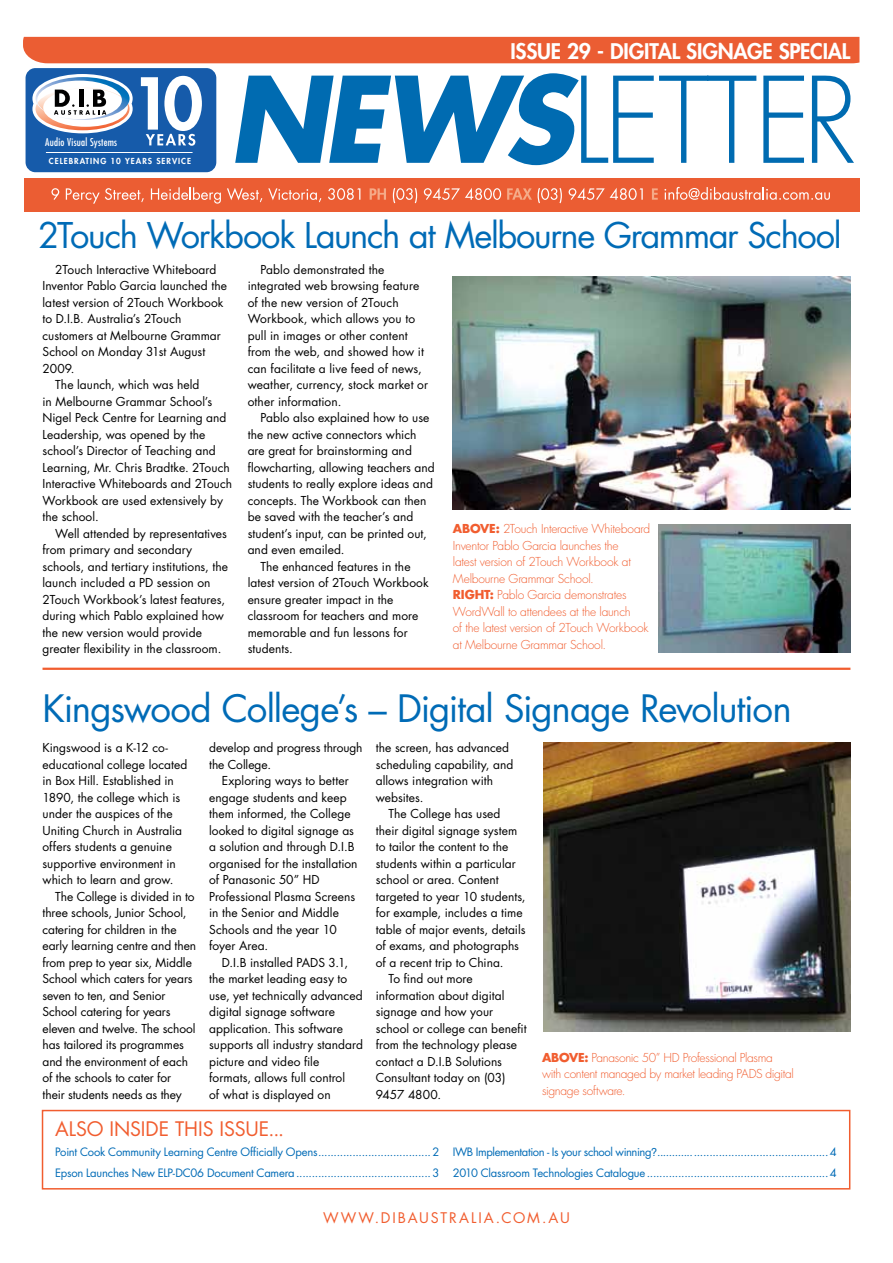
<style>
.page{position:relative;width:893px;height:1263px;background:#fff}
.page>*{position:absolute;margin:0;border:0;box-sizing:border-box;transform-origin:0 0}
.t1{font:36.75px "Futura Std";letter-spacing:-.03em;color:#006bb6}
.t2{font:34.5px "Futura Std";letter-spacing:-.04em;color:#006bb6}
.t3{font:800 21px "Futura Std";letter-spacing:-.005em;color:#fff}
.t4{font:19.5px "Futura Std";letter-spacing:-.005em;color:#f15d2f}
.t5{font:14.25px "Futura Std";letter-spacing:.135em;color:#f15d2f}
.t6{font:12px/16.5px "Futura Std";letter-spacing:.005em;color:#000}
.t7{font:300 12px/16.5px "Futura Std";letter-spacing:-.02em;color:#f15d2f}
.t8{font:11.25px/21px "Futura Std";letter-spacing:-.025em;color:#006bb6}
.t9{font:condensed 10.5px "Futura";letter-spacing:.02em;color:#fff}
.t10{font:800 8.1px "Futura";letter-spacing:.12em;color:#fff}
.s1{font-weight:700}
.s2{font-family:"Helvetica"}
</style>
<div class="page">
<hr style="left:43px;top:668px;width:807px;height:2px;background:#f15d2f">
<svg style="left:235px;top:73px;width:521px;height:92px"></svg>
<svg style="left:763px;top:76px;width:41px;height:87px"></svg>
<svg style="left:812px;top:76px;width:42px;height:87px"></svg>
<div style="left:24px;top:178px;width:835px;height:33px;background:#eb5d33"></div>
<div style="left:23px;top:37px;width:836px;height:26px;background:#eb5d33"></div>
<svg style="left:51px;top:188px;width:8px;height:12px"></svg>
<svg style="left:66px;top:188px;width:78px;height:16px"></svg>
<svg style="left:151px;top:187px;width:70px;height:17px"></svg>
<svg style="left:227px;top:188px;width:35px;height:14px"></svg>
<svg style="left:268px;top:188px;width:53px;height:14px"></svg>
<svg style="left:328px;top:188px;width:32px;height:12px"></svg>
<svg style="left:370px;top:188px;width:16px;height:12px"></svg>
<svg style="left:393px;top:188px;width:24px;height:15px"></svg>
<svg style="left:424px;top:188px;width:77px;height:12px"></svg>
<svg style="left:507px;top:188px;width:25px;height:12px"></svg>
<svg style="left:538px;top:188px;width:24px;height:15px"></svg>
<svg style="left:569px;top:188px;width:74px;height:12px"></svg>
<svg style="left:652px;top:188px;width:6px;height:12px"></svg>
<svg style="left:664px;top:187px;width:166px;height:13px"></svg>
<div style="left:42px;top:1110px;width:808px;height:79px;border:2px solid #f15d2f"></div>
<svg style="left:25px;top:68px;width:192px;height:105px"></svg>
<div style="left:26px;top:68px;width:190px;height:104px;background:#165baa;border-radius:10px"></div>
<svg style="left:141px;top:76px;width:61px;height:70px"></svg>
<svg style="left:32px;top:74px;width:101px;height:59px"></svg>
<hr style="left:46px;top:152px;width:147px;height:1px;background:#fff">
<img style="left:453px;top:276px;width:397px;height:233px">
<img style="left:543px;top:743px;width:307px;height:288px">
<img style="left:658px;top:524px;width:192px;height:128px">
<p class="t9" style="left:45px;top:135px;width:73px">Audio Visual Systems</p>
<p class="t10" style="left:49px;top:155px;width:144px">CELEBRATING 10 YEARS SERVICE</p>
<h3 class="t3" style="left:511px;top:38px;width:341px">ISSUE 29 - DIGITAL SIGNAGE SPECIAL</h3>
<h2 class="t2" style="left:38px;top:214px;width:805px">2Touch Workbook Launch at Melbourne Grammar School</h2>
<p class="t6" style="left:55px;top:261px;width:163px">2Touch Interactive Whiteboard</p>
<p class="t6" style="left:43px;top:277px;width:186px">Inventor Pablo Garcia launched the</p>
<p class="t6" style="left:43px;top:294px;width:182px">latest version of 2Touch Workbook</p>
<p class="t6" style="left:43px;top:310px;width:140px">to D.I.B. Australia’s 2Touch</p>
<p class="t6" style="left:43px;top:327px;width:180px">customers at Melbourne Grammar</p>
<p class="t6" style="left:43px;top:343px;width:164px">School on Monday 31st August</p>
<p class="t6" style="left:43px;top:360px;width:34px">2009.</p>
<p class="t6" style="left:55px;top:376px;width:146px">The launch, which was held</p>
<p class="t6" style="left:43px;top:393px;width:171px">in Melbourne Grammar School’s</p>
<p class="t6" style="left:43px;top:409px;width:186px">Nigel Peck Centre for Learning and</p>
<p class="t6" style="left:43px;top:426px;width:164px">Leadership, was opened by the</p>
<p class="t6" style="left:43px;top:442px;width:175px">school’s Director of Teaching and</p>
<p class="t6" style="left:43px;top:459px;width:189px">Learning, Mr. Chris Bradtke. 2Touch</p>
<p class="t6" style="left:43px;top:475px;width:191px">Interactive Whiteboards and 2Touch</p>
<p class="t6" style="left:43px;top:492px;width:182px">Workbook are used extensively by</p>
<p class="t6" style="left:43px;top:508px;width:58px">the school.</p>
<p class="t6" style="left:55px;top:525px;width:173px">Well attended by representatives</p>
<p class="t6" style="left:43px;top:541px;width:151px">from primary and secondary</p>
<p class="t6" style="left:43px;top:558px;width:187px">schools, and tertiary institutions, the</p>
<p class="t6" style="left:43px;top:574px;width:170px">launch included a PD session on</p>
<p class="t6" style="left:43px;top:591px;width:184px">2Touch Workbook’s latest features,</p>
<p class="t6" style="left:43px;top:607px;width:183px">during which Pablo explained how</p>
<p class="t6" style="left:43px;top:624px;width:161px">the new version would provide</p>
<p class="t6" style="left:43px;top:640px;width:180px">greater flexibility in the classroom.</p>
<p class="t6" style="left:248px;top:261px;width:182px;text-indent:13px">Pablo demonstrated the integrated web browsing feature of the new version of 2Touch<br>Workbook, which allows you to pull in images or other content from the web, and showed how it can facilitate a live feed of news, weather, currency, stock market or other information.</p>
<p class="t6" style="left:260px;top:409px;width:170px">Pablo also explained how to use</p>
<p class="t6" style="left:248px;top:426px;width:170px">the new active connectors which</p>
<p class="t6" style="left:248px;top:442px;width:166px">are great for brainstorming and</p>
<p class="t6" style="left:248px;top:459px;width:189px">flowcharting, allowing teachers and</p>
<p class="t6" style="left:248px;top:475px;width:187px">students to really explore ideas and</p>
<p class="t6" style="left:248px;top:492px;width:180px">concepts. The Workbook can then</p>
<p class="t6" style="left:248px;top:508px;width:167px">be saved with the teacher’s and</p>
<p class="t6" style="left:248px;top:525px;width:181px">student’s input, can be printed out,</p>
<p class="t6" style="left:248px;top:541px;width:98px">and even emailed.</p>
<p class="t6" style="left:260px;top:558px;width:152px">The enhanced features in the</p>
<p class="t6" style="left:248px;top:574px;width:182px">latest version of 2Touch Workbook</p>
<p class="t6" style="left:248px;top:591px;width:147px">ensure greater impact in the</p>
<p class="t6" style="left:248px;top:607px;width:172px">classroom for teachers and more</p>
<p class="t6" style="left:248px;top:624px;width:162px">memorable and fun lessons for</p>
<p class="t6" style="left:248px;top:640px;width:47px">students.</p>
<p class="t7" style="left:453px;top:521px;width:199px"><span class="s1">ABOVE:</span> 2Touch Interactive Whiteboard Inventor Pablo Garcia launches the<br>latest version of 2Touch Workbook at Melbourne Grammar School.<br><span class="s1">RIGHT:</span> Pablo Garcia demonstrates WordWall to attendees at the launch<br>of the latest version of 2Touch Workbook at Melbourne Grammar School.</p>
<h1 class="t1" style="left:43px;top:685px;width:751px">Kingswood College’s – Digital Signage Revolution</h1>
<p class="t6" style="left:43px;top:739px;width:146px">Kingswood is a K-12 co&shy;educational college located in Box Hill. Established in<br>1890, the college which is under the auspices of the<br>Uniting Church in Australia offers students a genuine supportive environment in which to learn and grow.</p>
<p class="t6" style="left:43px;top:888px;width:155px;text-indent:13px">The College is divided in to three schools, Junior School, catering for children in the early learning centre and then from prep to year six, Middle<br>School which caters for years seven to ten, and Senior<br>School catering for years eleven and twelve. The school has tailored its programmes and the environment of each of the schools to cater for their students needs as they</p>
<p class="t6" style="left:209px;top:739px;width:155px">develop and progress through the College.</p>
<p class="t6" style="left:209px;top:772px;width:150px;text-indent:13px">Exploring ways to better engage students and keep them informed, the College looked to digital signage as a solution and through D.I.B organised for the installation of Panasonic 50” HD<br>Professional Plasma Screens in the Senior and Middle<br>Schools and the year 10 foyer Area.</p>
<p class="t6" style="left:209px;top:954px;width:155px;text-indent:13px">D.I.B installed PADS 3.1, the market leading easy to use, yet technically advanced digital signage software application. This software supports all industry standard picture and video file formats, allows full control<br>of what is displayed on</p>
<p class="t6" style="left:376px;top:739px;width:139px">the screen, has advanced scheduling capability, and allows integration with websites.</p>
<p class="t6" style="left:389px;top:805px;width:113px">The College has used</p>
<p class="t6" style="left:376px;top:822px;width:143px">their digital signage system</p>
<p class="t6" style="left:376px;top:838px;width:134px">to tailor the content to the</p>
<p class="t6" style="left:376px;top:855px;width:142px">students within a particular</p>
<p class="t6" style="left:376px;top:871px;width:124px">school or area. Content</p>
<p class="t6" style="left:376px;top:888px;width:151px">targeted to year 10 students,</p>
<p class="t6" style="left:376px;top:904px;width:148px">for example, includes a time</p>
<p class="t6" style="left:376px;top:921px;width:151px">table of major events, details</p>
<p class="t6" style="left:376px;top:937px;width:145px">of exams, and photographs</p>
<p class="t6" style="left:376px;top:954px;width:129px">of a recent trip to China.</p>
<p class="t6" style="left:389px;top:970px;width:86px">To find out more</p>
<p class="t6" style="left:376px;top:987px;width:130px">information about digital</p>
<p class="t6" style="left:376px;top:1003px;width:119px">signage and how your</p>
<p class="t6" style="left:376px;top:1020px;width:152px">school or college can benefit</p>
<p class="t6" style="left:376px;top:1036px;width:143px">from the technology please</p>
<p class="t6" style="left:376px;top:1053px;width:128px">contact a D.I.B Solutions</p>
<p class="t6" style="left:376px;top:1069px;width:131px">Consultant today on (03)</p>
<p class="t6" style="left:376px;top:1086px;width:67px">9457 4800.</p>
<p class="t7" style="left:542px;top:1049px;width:253px"><span class="s1">ABOVE:</span> Panasonic 50” HD Professional Plasma with content managed by market leading PADS digital signage software.</p>
<h3 class="t4" style="left:55px;top:1116px;width:230px">ALSO INSIDE THIS ISSUE...</h3>
<p class="t8" style="left:55px;top:1142px;width:385px">Point Cook Community Learning Centre Officially Opens.................................... 2<br>Epson Launches New ELP-DC06 Document Camera ........................................... 3</p>
<p class="t8" style="left:453px;top:1142px;width:386px">IWB Implementation - Is your school winning<span class="s2">?</span>....................................................... 4<br>2010 Classroom Technologies Catalogue.......................................................... 4</p>
<p class="t5" style="left:323px;top:1208px;width:248px">WWW.DIBAUSTRALIA.COM.AU</p>
</div>
